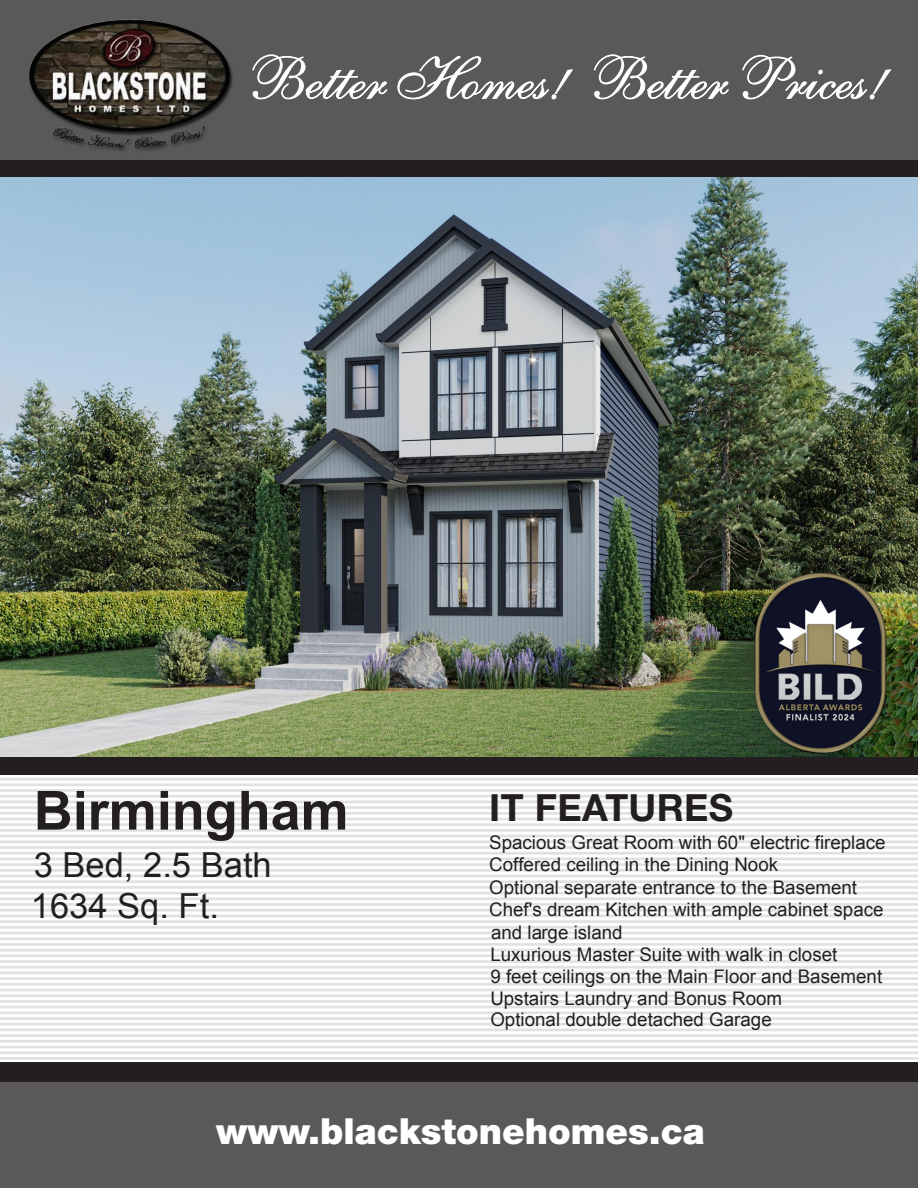
<style>
.page{position:relative;width:918px;height:1188px;background:#fff}
.page>*{position:absolute;margin:0;border:0;box-sizing:border-box;transform-origin:0 0}
.t1{font:60px "Shelley Allegro Script";color:#fff}
.t2{font:700 54px "Arial";color:#231f20}
.t3{font:700 37.5px "Helvetica Neue";letter-spacing:.01em;color:#231f20}
.t4{font:900 36px "Helvetica Neue";color:#fff}
.t5{font:34.5px/40.5px "Arial";color:#231f20}
.t6{font:18.75px/22px "Arial";color:#231f20}
.s1{font-style:inherit}
</style>
<div class="page">
<hr style="left:0;top:778px;width:918px;height:2px;background:#e0e1e3">
<hr style="left:0;top:783px;width:918px;height:3px;background:#e0e1e3">
<hr style="left:0;top:789px;width:918px;height:3px;background:#e0e1e3">
<hr style="left:0;top:795px;width:918px;height:3px;background:#e0e1e3">
<hr style="left:0;top:801px;width:918px;height:2px;background:#e0e1e3">
<hr style="left:0;top:806px;width:918px;height:3px;background:#e0e1e3">
<hr style="left:0;top:812px;width:918px;height:3px;background:#e0e1e3">
<hr style="left:0;top:818px;width:918px;height:2px;background:#e0e1e3">
<hr style="left:0;top:823px;width:918px;height:3px;background:#e0e1e3">
<hr style="left:0;top:829px;width:918px;height:3px;background:#e0e1e3">
<hr style="left:0;top:835px;width:918px;height:2px;background:#e0e1e3">
<hr style="left:0;top:840px;width:918px;height:3px;background:#e0e1e3">
<hr style="left:0;top:846px;width:918px;height:3px;background:#e0e1e3">
<hr style="left:0;top:852px;width:918px;height:3px;background:#e0e1e3">
<hr style="left:0;top:858px;width:918px;height:2px;background:#e0e1e3">
<hr style="left:0;top:863px;width:918px;height:3px;background:#e0e1e3">
<hr style="left:0;top:869px;width:918px;height:3px;background:#e0e1e3">
<hr style="left:0;top:875px;width:918px;height:2px;background:#e0e1e3">
<hr style="left:0;top:880px;width:918px;height:3px;background:#e0e1e3">
<hr style="left:0;top:886px;width:918px;height:3px;background:#e0e1e3">
<hr style="left:0;top:892px;width:918px;height:2px;background:#e0e1e3">
<hr style="left:0;top:897px;width:918px;height:3px;background:#e0e1e3">
<hr style="left:0;top:903px;width:918px;height:3px;background:#e0e1e3">
<hr style="left:0;top:909px;width:918px;height:3px;background:#e0e1e3">
<hr style="left:0;top:915px;width:918px;height:2px;background:#e0e1e3">
<hr style="left:0;top:920px;width:918px;height:3px;background:#e0e1e3">
<hr style="left:0;top:926px;width:918px;height:3px;background:#e0e1e3">
<hr style="left:0;top:932px;width:918px;height:2px;background:#e0e1e3">
<hr style="left:0;top:937px;width:918px;height:3px;background:#e0e1e3">
<hr style="left:0;top:943px;width:918px;height:3px;background:#e0e1e3">
<hr style="left:0;top:949px;width:918px;height:2px;background:#e0e1e3">
<hr style="left:0;top:954px;width:918px;height:3px;background:#e0e1e3">
<hr style="left:0;top:960px;width:918px;height:3px;background:#e0e1e3">
<hr style="left:0;top:966px;width:918px;height:3px;background:#e0e1e3">
<hr style="left:0;top:972px;width:918px;height:2px;background:#e0e1e3">
<hr style="left:0;top:977px;width:918px;height:3px;background:#e0e1e3">
<hr style="left:0;top:983px;width:918px;height:3px;background:#e0e1e3">
<hr style="left:0;top:989px;width:918px;height:2px;background:#e0e1e3">
<hr style="left:0;top:994px;width:918px;height:3px;background:#e0e1e3">
<hr style="left:0;top:1000px;width:918px;height:3px;background:#e0e1e3">
<hr style="left:0;top:1006px;width:918px;height:2px;background:#e0e1e3">
<hr style="left:0;top:1011px;width:918px;height:3px;background:#e0e1e3">
<hr style="left:0;top:1017px;width:918px;height:3px;background:#e0e1e3">
<hr style="left:0;top:1023px;width:918px;height:3px;background:#e0e1e3">
<hr style="left:0;top:1029px;width:918px;height:2px;background:#e0e1e3">
<hr style="left:0;top:1034px;width:918px;height:3px;background:#e0e1e3">
<hr style="left:0;top:1040px;width:918px;height:3px;background:#e0e1e3">
<hr style="left:0;top:1046px;width:918px;height:2px;background:#e0e1e3">
<hr style="left:0;top:1051px;width:918px;height:3px;background:#e0e1e3">
<hr style="left:0;top:1057px;width:918px;height:3px;background:#e0e1e3">
<div style="left:0;top:0;width:918px;height:162px;background:#5b5858"></div>
<svg style="left:252px;top:54px;width:135px;height:45px"></svg>
<svg style="left:397px;top:56px;width:176px;height:43px"></svg>
<svg style="left:594px;top:54px;width:135px;height:45px"></svg>
<svg style="left:742px;top:55px;width:149px;height:44px"></svg>
<img style="left:29px;top:19px;width:204px;height:132px">
<div style="left:0;top:1070px;width:918px;height:118px;background:#5b5858"></div>
<div style="left:0;top:1063px;width:918px;height:19px;background:#231f20"></div>
<div style="left:0;top:755px;width:918px;height:20px;background:#231f20"></div>
<div style="left:0;top:160px;width:918px;height:20px;background:#231f20"></div>
<img style="left:0;top:177px;width:918px;height:580px">
<img style="left:753px;top:570px;width:136px;height:185px">
<h1 class="t1" style="left:249px;top:43px;width:638px">Better Homes! Better Prices!</h1>
<h2 class="t2" style="left:34px;top:791px;width:316px">Birmingham</h2>
<h3 class="t5" style="left:31px;top:848px;width:243px">3 Bed, 2.5 Bath<br>1634 Sq. Ft.</h3>
<h3 class="t3" style="left:489px;top:786px;width:246px">IT FEATURES</h3>
<p class="t6" style="left:489px;top:832px;width:398px">Spacious Great Room <span class="s1">with 60" electric fireplace Coffered c</span>eiling in <span class="s1">the</span> Dining Nook<br>Optional separate entrance to the Basement Chef's dream Kitchen with ample cabinet space and large island<br>Luxurious Master Suite with walk in closet<br>9 feet ceilings on the Main Floor and Basement <span class="s1">Upstairs L</span>aundry and Bonus Room<br>Optional double detached Garage</p>
<h3 class="t4" style="left:216px;top:1110px;width:490px">www.blackstonehomes.ca</h3>
</div>
